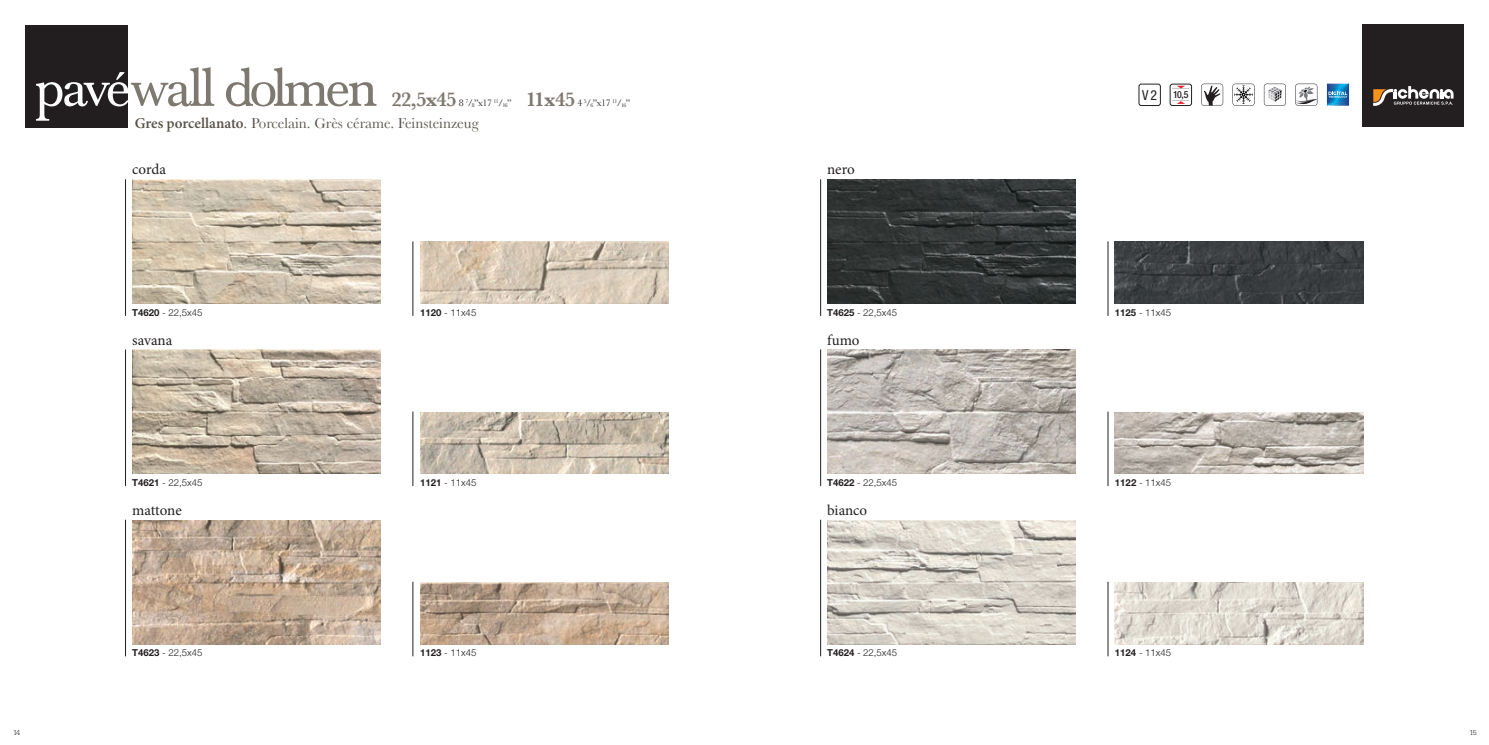
<style>
.page{position:relative;width:1489px;height:745px;background:#fff}
.page>*{position:absolute;margin:0;border:0;box-sizing:border-box;transform-origin:0 0}
.t1{font:600 20.62px "Baskerville";letter-spacing:-.03em;color:#7e7970}
.t2{font:15px "Baskerville";color:#585349}
.t3{font:15px "Minion Pro";letter-spacing:-.005em;color:#231f20}
.t4{font:10px "Baskerville";letter-spacing:-.05em;color:#231f20}
.t5{font:500 condensed 9.88px "Helvetica Neue LT Std";color:#231f20}
.t6{font:300 9.62px "Helvetica Neue LT Std";color:#231f20}
.t7{font:7.5px "URW Sarandib D Ligh";color:#231f20}
.s1{font-family:"Minion Pro";font-weight:600}
.s2{font-size:5.88px}
.s3{font-weight:400;font-size:13.75px}
.s4{font-weight:700}
</style>
<div class="page">
<img style="left:1114px;top:412px;width:248px;height:61px">
<img style="left:420px;top:582px;width:249px;height:61px">
<img style="left:132px;top:179px;width:248px;height:124px">
<img style="left:132px;top:349px;width:248px;height:124px">
<img style="left:827px;top:520px;width:248px;height:123px">
<img style="left:827px;top:179px;width:248px;height:124px">
<div style="left:1362px;top:25px;width:101px;height:102px;background:#231f20"></div>
<img style="left:420px;top:412px;width:248px;height:61px">
<img style="left:827px;top:349px;width:248px;height:124px">
<hr style="left:125px;top:349px;width:1px;height:137px;background:#231f20">
<hr style="left:412px;top:411px;width:1px;height:75px;background:#231f20">
<hr style="left:820px;top:349px;width:1px;height:137px;background:#231f20">
<hr style="left:1107px;top:411px;width:1px;height:75px;background:#231f20">
<img style="left:132px;top:520px;width:248px;height:123px">
<hr style="left:125px;top:519px;width:1px;height:137px;background:#231f20">
<hr style="left:412px;top:581px;width:1px;height:75px;background:#231f20">
<hr style="left:820px;top:519px;width:1px;height:137px;background:#231f20">
<hr style="left:1107px;top:581px;width:1px;height:75px;background:#231f20">
<img style="left:1114px;top:582px;width:248px;height:61px">
<div style="left:25px;top:25px;width:103px;height:103px;background:#221e20"></div>
<svg style="left:226px;top:67px;width:150px;height:39px"></svg>
<svg style="left:36px;top:67px;width:178px;height:54px"></svg>
<svg style="left:1373px;top:86px;width:80px;height:20px"></svg>
<hr style="left:125px;top:179px;width:1px;height:136px;background:#231f20">
<hr style="left:412px;top:241px;width:1px;height:74px;background:#231f20">
<hr style="left:820px;top:179px;width:1px;height:137px;background:#231f20">
<hr style="left:1107px;top:241px;width:1px;height:74px;background:#231f20">
<img style="left:1114px;top:242px;width:248px;height:61px">
<img style="left:420px;top:242px;width:248px;height:61px">
<div style="left:1138px;top:84px;width:22px;height:22px;border:1px solid #231f20;border-radius:2px"></div>
<div style="left:1169px;top:84px;width:22px;height:22px;border:1px solid #231f20;border-radius:2px"></div>
<svg style="left:1172px;top:86px;width:16px;height:3px"></svg>
<svg style="left:1172px;top:100px;width:16px;height:4px"></svg>
<svg style="left:1201px;top:84px;width:22px;height:22px"></svg>
<svg style="left:1263px;top:84px;width:22px;height:22px"></svg>
<svg style="left:1295px;top:84px;width:22px;height:22px"></svg>
<svg style="left:1232px;top:84px;width:22px;height:22px"></svg>
<svg style="left:1326px;top:84px;width:22px;height:22px"></svg>
<h1 class="t1" style="left:391px;top:87px;width:67px">22,5x45</h1>
<h1 class="t1" style="left:526px;top:87px;width:51px">11x45</h1>
<h2 class="t2" style="left:135px;top:114px;width:345px"><span class="s1">Gres porcellanato</span>. Porcelain. Grès cérame. Feinsteinzeug</h2>
<p class="t4" style="left:459px;top:97px;width:54px">8 <sup>7</sup>/<span class="s2">8</span>”x17 <sup>11</sup>/<span class="s2">16</span>”</p>
<p class="t4" style="left:577px;top:97px;width:54px">4 <sup>5</sup>/<span class="s2">6</span>”x17 <sup>11</sup>/<span class="s2">16</span>”</p>
<h2 class="t3" style="left:132px;top:159px;width:35px">corda</h2>
<h2 class="t3" style="left:827px;top:159px;width:29px">nero</h2>
<p class="t5" style="left:1142px;top:88px;width:48px"><span class="s3">V 2</span> 10,5</p>
<p class="t6" style="left:132px;top:306px;width:72px"><span class="s4">T4620</span> - 22,5x45</p>
<h2 class="t3" style="left:132px;top:329px;width:42px">savana</h2>
<p class="t6" style="left:420px;top:306px;width:58px"><span class="s4">1120</span> - 11x45</p>
<p class="t6" style="left:827px;top:306px;width:72px"><span class="s4">T4625</span> - 22,5x45</p>
<p class="t6" style="left:1114px;top:306px;width:58px"><span class="s4">1125</span> - 11x45</p>
<h2 class="t3" style="left:827px;top:329px;width:34px">fumo</h2>
<p class="t6" style="left:132px;top:476px;width:72px"><span class="s4">T4621</span> - 22,5x45</p>
<p class="t6" style="left:420px;top:476px;width:58px"><span class="s4">1121</span> - 11x45</p>
<p class="t6" style="left:827px;top:476px;width:72px"><span class="s4">T4622</span> - 22,5x45</p>
<p class="t6" style="left:1114px;top:476px;width:58px"><span class="s4">1122</span> - 11x45</p>
<h2 class="t3" style="left:132px;top:499px;width:51px">mattone</h2>
<h2 class="t3" style="left:827px;top:499px;width:42px">bianco</h2>
<p class="t6" style="left:132px;top:646px;width:72px"><span class="s4">T4623</span> - 22,5x45</p>
<p class="t6" style="left:420px;top:646px;width:58px"><span class="s4">1123</span> - 11x45</p>
<p class="t6" style="left:827px;top:646px;width:72px"><span class="s4">T4624</span> - 22,5x45</p>
<p class="t6" style="left:1114px;top:646px;width:58px"><span class="s4">1124</span> - 11x45</p>
<p class="t7" style="left:13px;top:727px;width:9px">14</p>
<p class="t7" style="left:1469px;top:727px;width:9px">15</p>
</div>
